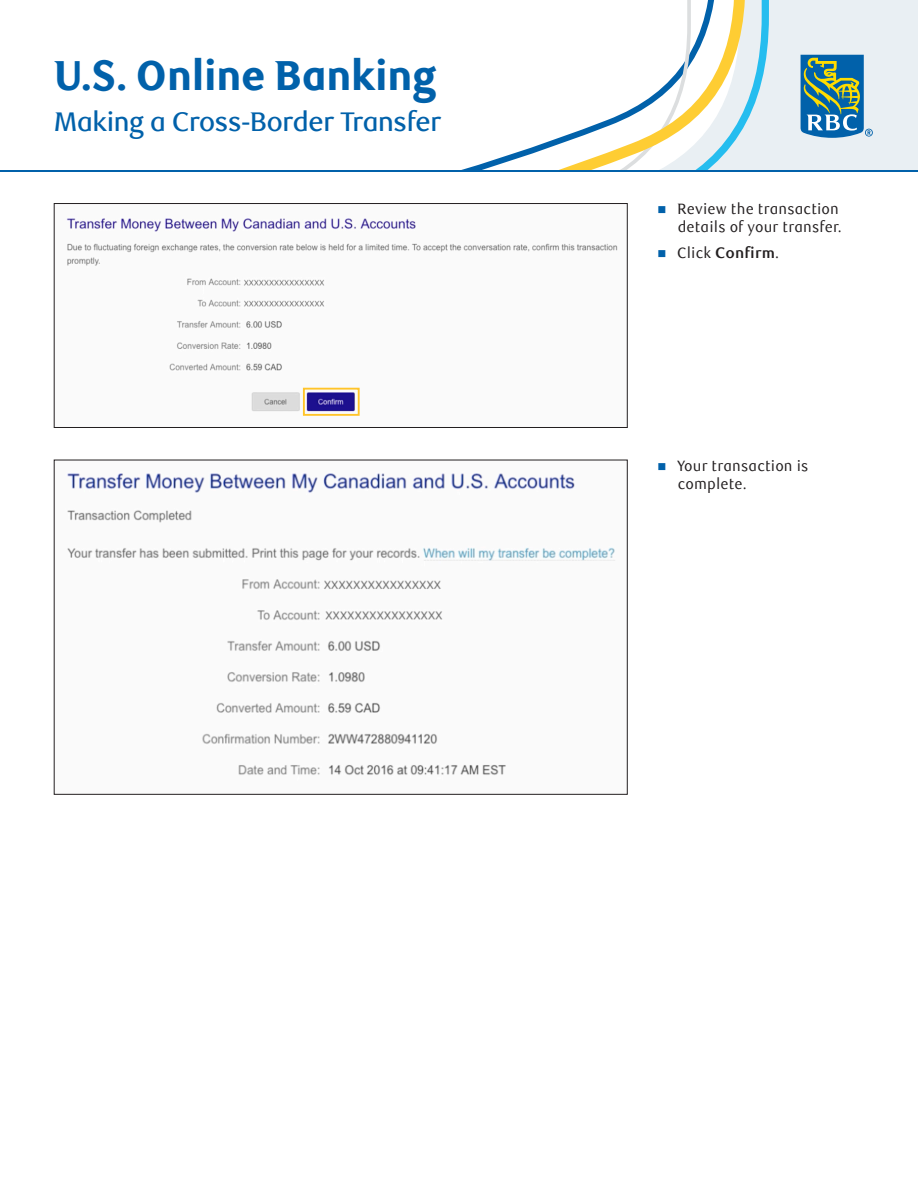
<style>
.page{position:relative;width:918px;height:1188px;background:#fff}
.page>*{position:absolute;margin:0;border:0;box-sizing:border-box;transform-origin:0 0}
.t1{font:800 42px "RBC Display";letter-spacing:-.005em;color:#0161aa}
.t2{font:500 27px "RBC Display";letter-spacing:-.01em;color:#0161aa}
.t3{font:15px/18px "RBC Text Cond";letter-spacing:.01em;color:#231f20;text-align:right}
.t4{font:700 15px "RBC Text";letter-spacing:.01em;color:#231f20}
.s1{color:#0161aa}
.s2{font-family:"RBC Text Cond";font-weight:400}
</style>
<div class="page">
<svg style="left:0;top:0;width:918px;height:172px"></svg>
<svg style="left:54px;top:203px;width:574px;height:225px"></svg>
<svg style="left:54px;top:460px;width:574px;height:335px"></svg>
<div style="left:303px;top:388px;width:57px;height:28px;border:2px solid #ffc429"></div>
<p class="t1" style="left:54px;top:51px;width:384px">U.S. Online Banking</p>
<p class="t2" style="left:54px;top:106px;width:389px">Making a Cross-Border Transfer</p>
<p class="t3" style="left:657px;top:200px;width:186px"><span class="s1">■</span> Review the transaction details of your transfer.</p>
<p class="t4" style="left:657px;top:244px;width:123px"><span class="s1">■</span> <span class="s2">Click</span> Confirm<span class="s2">.</span></p>
<p class="t3" style="left:678px;top:457px;width:132px;text-align:left;text-indent:-20px"><span class="s1">■</span> Your transaction is complete.</p>
</div>
